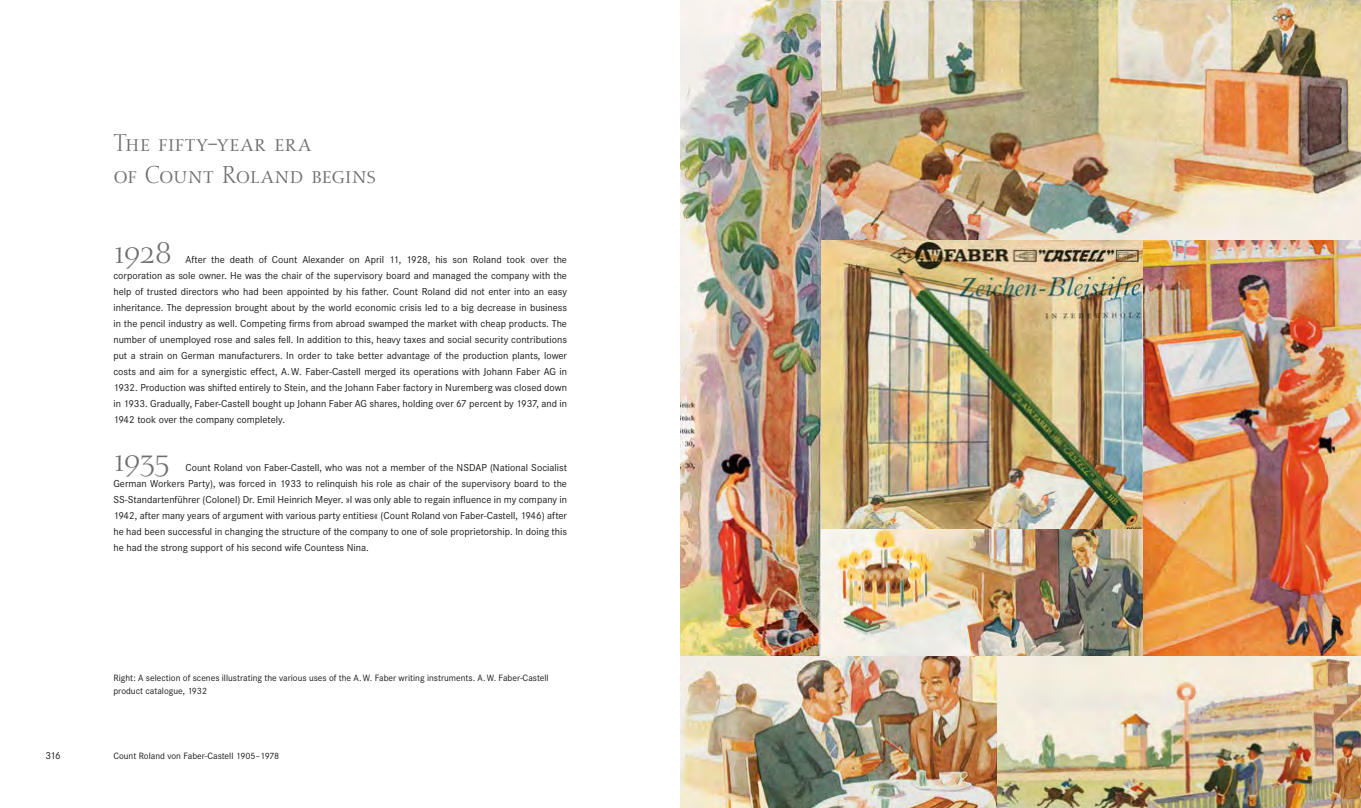
<style>
.page{position:relative;width:1361px;height:808px;background:#fff}
.page>*{position:absolute;margin:0;border:0;box-sizing:border-box;transform-origin:0 0}
.t1{font:32px "Nofret Light SC";letter-spacing:-.035em;color:#6f6f6e}
.t2{font:24px/32px "Nofret Light SC";color:#6f6f6e}
.t3{font:10.5px/16px "Corporate S";color:#1a1a18;text-align:justify}
.t4{font:9.5px/12.5px "Corporate S";color:#1a1a18}
</style>
<div class="page">
<img style="left:820px;top:0;width:541px;height:241px">
<img style="left:820px;top:241px;width:324px;height:288px">
<img style="left:820px;top:529px;width:324px;height:127px">
<img style="left:1144px;top:241px;width:217px;height:415px">
<img style="left:680px;top:0;width:140px;height:656px">
<img style="left:680px;top:656px;width:317px;height:152px">
<img style="left:997px;top:656px;width:364px;height:152px">
<h2 class="t2" style="left:113px;top:127px;width:264px">The fifty-year era<br>of Count Roland begins</h2>
<h1 class="t1" style="left:113px;top:233px;width:60px">1928</h1>
<p class="t3" style="left:113px;top:251px;width:455px;text-indent:72px">After the death of Count Alexander on April 11, 1928, his son Roland took over the corporation as sole owner. He was the chair of the supervisory board and managed the company with the help of trusted directors who had been appointed by his father. Count Roland did not enter into an easy inheritance. The depression brought about by the world economic crisis led to a big decrease in business in the pencil industry as well. Competing firms from abroad swamped the market with cheap products. The number of unemployed rose and sales fell. In addition to this, heavy taxes and social security contributions put a strain on German manufacturers. In order to take better advantage of the production plants, lower costs and aim for a synergistic effect, A.W. Faber-Castell merged its operations with Johann Faber AG in 1932. Production was shifted entirely to Stein, and the Johann Faber factory in Nuremberg was closed down in 1933. Gradually, Faber-Castell bought up Johann Faber AG shares, holding over 67 percent by 1937, and in 1942 took over the company completely.</p>
<p class="t3" style="left:113px;top:459px;width:455px;text-indent:72px">Count Roland von Faber-Castell, who was not a member of the NSDAP (National Socialist German Workers Party), was forced in 1933 to relinquish his role as chair of the supervisory board to the SS-Standartenführer (Colonel) Dr. Emil Heinrich Meyer. »I was only able to regain influence in my company in 1942, after many years of argument with various party entities« (Count Roland von Faber-Castell, 1946) after he had been successful in changing the structure of the company to one of sole proprietorship. In doing this he had the strong support of his second wife Countess Nina.</p>
<h1 class="t1" style="left:113px;top:441px;width:58px">1935</h1>
<p class="t4" style="left:113px;top:672px;width:437px">Right: A selection of scenes illustrating the various uses of the A.W. Faber writing instruments. A.W. Faber-Castell product catalogue, 1932</p>
<p class="t3" style="left:45px;top:747px;width:17px">316</p>
<p class="t4" style="left:113px;top:749px;width:167px">Count Roland von Faber-Castell 1905–1978</p>
</div>
